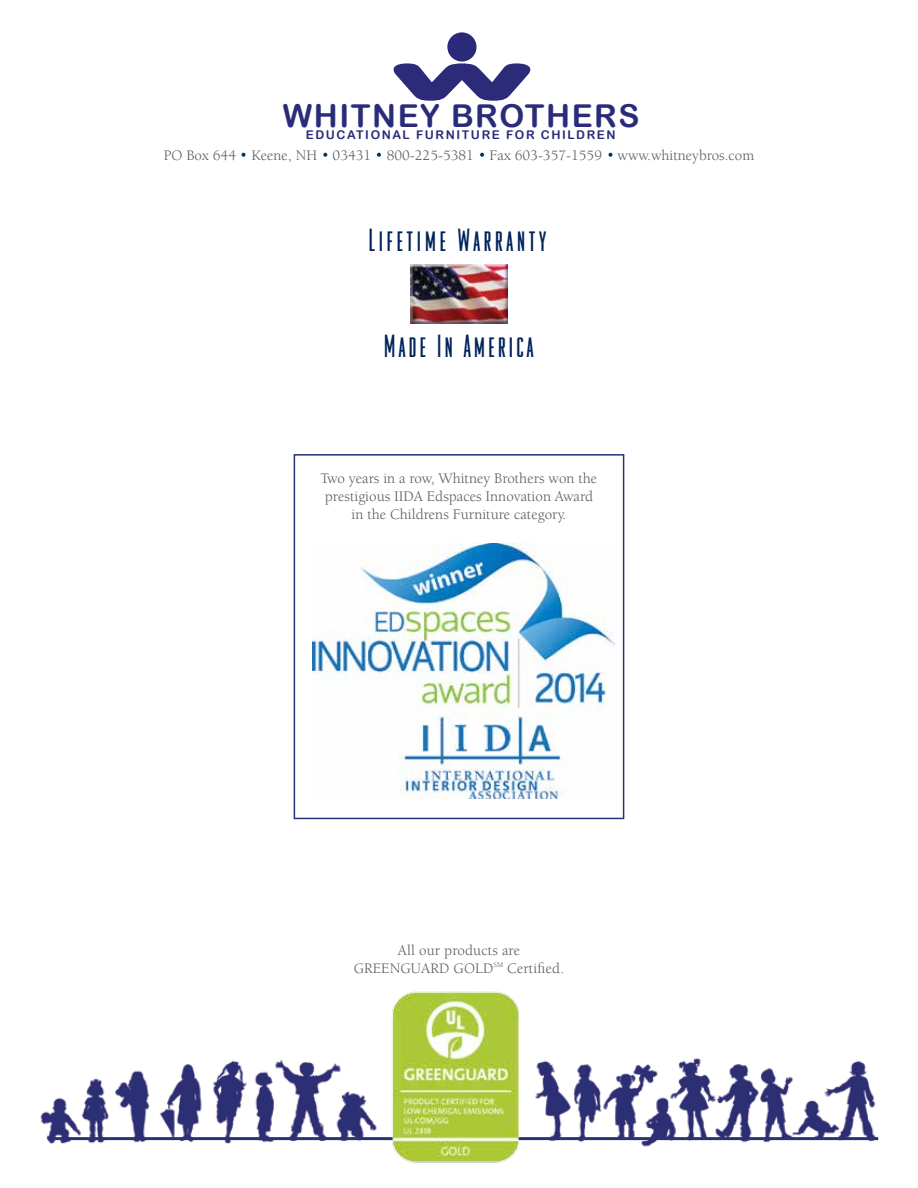
<style>
.page{position:relative;width:918px;height:1188px;background:#fff}
.page>*{position:absolute;margin:0;border:0;box-sizing:border-box;transform-origin:0 0}
.t1{font:700 40.2px "Arial Rounded MT";color:#2c2a79;scale:3.56 1}
.t2{font:31.5px "Arial Rounded MT Bold";letter-spacing:.05em;color:#2a2c7a}
.t3{font:condensed 27.9px "Odeon";letter-spacing:.14em;color:#00235a}
.t4{font:condensed 27.9px "Odeon";letter-spacing:.12em;color:#00235a}
.t5{font:15px/18px "Berkeley";color:#58595b;text-align:center}
.t6{font:14.85px/18px "Berkeley";color:#58595b;text-align:center}
.t7{font:12px "Arial Rounded MT Bold";letter-spacing:.13em;color:#2a2c7a}
</style>
<div class="page">
<img style="left:40px;top:1058px;width:839px;height:89px">
<div style="left:294px;top:454px;width:330px;height:365px;border:2px solid #2a3176"></div>
<svg style="left:241px;top:153px;width:5px;height:4px"></svg>
<svg style="left:323px;top:153px;width:4px;height:4px"></svg>
<svg style="left:377px;top:153px;width:4px;height:4px"></svg>
<svg style="left:480px;top:153px;width:4px;height:4px"></svg>
<svg style="left:608px;top:153px;width:5px;height:4px"></svg>
<div style="left:447px;top:32px;width:30px;height:30px;background:#2b2a7a;border-radius:50%"></div>
<svg style="left:393px;top:58px;width:138px;height:43px"></svg>
<div style="left:410px;top:265px;width:99px;height:61px;background:#220047;opacity:.52"></div>
<img style="left:312px;top:544px;width:303px;height:254px">
<div style="left:378px;top:1043px;width:39px;height:110px;background:#fff"></div>
<hr style="left:49px;top:1137px;width:829px;height:3px;background:#2a3176">
<img style="left:386px;top:991px;width:145px;height:172px">
<h1 class="t1" style="left:395px;top:59px;width:39px">W</h1>
<h2 class="t2" style="left:283px;top:97px;width:358px">WHITNEY BROTHERS</h2>
<p class="t7" style="left:306px;top:128px;width:311px">EDUCATIONAL FURNITURE FOR CHILDREN</p>
<p class="t6" style="left:164px;top:146px;width:592px">PO Box 644 Keene, NH 03431 800-225-5381 Fax 603-357-1559 www.whitneybros.com</p>
<h3 class="t3" style="left:369px;top:224px;width:179px">Lifetime Warranty</h3>
<h3 class="t4" style="left:384px;top:331px;width:151px">Made In America</h3>
<p class="t5" style="left:321px;top:470px;width:278px">Two years in a row, Whitney Brothers won the prestigious IIDA Edspaces Innovation Award in the Childrens Furniture category.</p>
<p class="t6" style="left:354px;top:942px;width:212px">All our products are<br>GREENGUARD GOLD<sup>SM</sup> Certified.</p>
</div>
